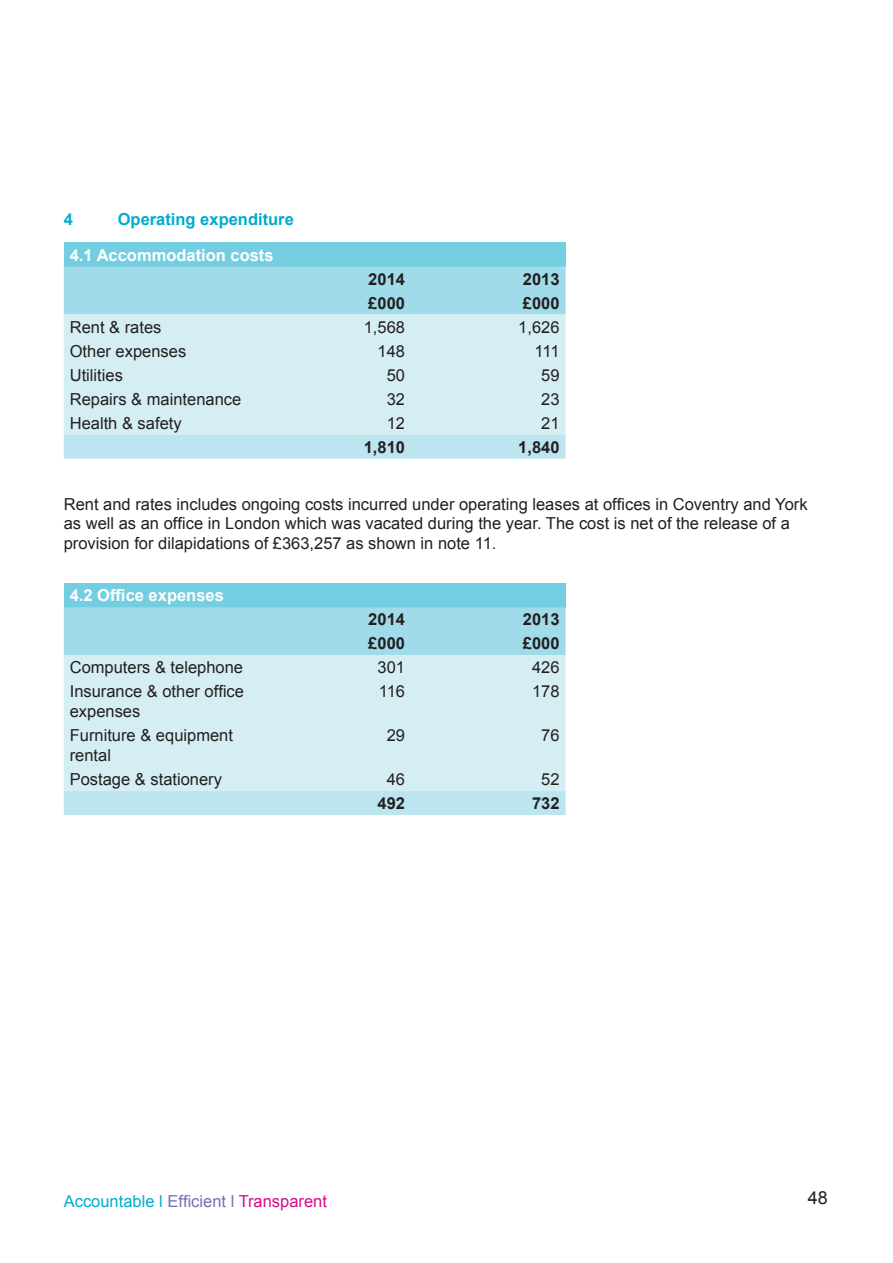
<style>
.page{position:relative;width:893px;height:1263px;background:#fff}
.page>*{position:absolute;margin:0;border:0;box-sizing:border-box;transform-origin:0 0}
.t1{font:18px "Arial";color:#231f20}
.t2{font:16.5px/19.8px "Arial";color:#231f20}
.t3{font:700 16.5px "Arial";color:#231f20}
.t4{font:700 16.5px "Arial";color:#fff}
.t5{font:16.5px "Arial";color:#00accd}
.t6{font:700 16.5px "Arial";color:#00accd}
.s1{color:#7171b4}
.s2{color:#d40d8c}
</style>
<div class="page">
<div style="left:64px;top:242px;width:502px;height:25px;background:#74cee2"></div>
<div style="left:64px;top:267px;width:502px;height:48px;background:#a0dbea"></div>
<div style="left:64px;top:315px;width:502px;height:120px;background:#d5eef4"></div>
<div style="left:64px;top:435px;width:502px;height:24px;background:#bce5ef"></div>
<div style="left:64px;top:583px;width:502px;height:24px;background:#74cee2"></div>
<div style="left:64px;top:607px;width:502px;height:48px;background:#a0dbea"></div>
<div style="left:64px;top:655px;width:502px;height:136px;background:#d5eef4"></div>
<div style="left:64px;top:791px;width:502px;height:24px;background:#bce5ef"></div>
<p class="t6" style="left:64px;top:208px;width:11px">4</p>
<p class="t6" style="left:118px;top:208px;width:178px">Operating expenditure</p>
<p class="t4" style="left:70px;top:244px;width:205px">4.1 Accommodation costs</p>
<p class="t3" style="left:368px;top:268px;width:38px">2014</p>
<p class="t3" style="left:523px;top:268px;width:38px">2013</p>
<p class="t3" style="left:368px;top:292px;width:38px">£000</p>
<p class="t3" style="left:523px;top:292px;width:38px">£000</p>
<p class="t2" style="left:70px;top:317px;width:93px">Rent &amp; rates</p>
<p class="t2" style="left:364px;top:317px;width:43px">1,568</p>
<p class="t2" style="left:518px;top:317px;width:43px">1,626</p>
<p class="t2" style="left:70px;top:341px;width:118px">Other expenses</p>
<p class="t2" style="left:377px;top:341px;width:29px">148</p>
<p class="t2" style="left:534px;top:341px;width:27px">111</p>
<p class="t2" style="left:70px;top:365px;width:55px">Utilities</p>
<p class="t2" style="left:387px;top:365px;width:20px">50</p>
<p class="t2" style="left:541px;top:365px;width:20px">59</p>
<p class="t2" style="left:70px;top:389px;width:173px">Repairs &amp; maintenance</p>
<p class="t2" style="left:387px;top:389px;width:20px">32</p>
<p class="t2" style="left:541px;top:389px;width:20px">23</p>
<p class="t2" style="left:70px;top:413px;width:113px">Health &amp; safety</p>
<p class="t2" style="left:387px;top:413px;width:20px">12</p>
<p class="t2" style="left:541px;top:413px;width:20px">21</p>
<p class="t3" style="left:364px;top:436px;width:43px">1,810</p>
<p class="t3" style="left:518px;top:436px;width:43px">1,840</p>
<p class="t2" style="left:64px;top:494px;width:745px">Rent and rates includes ongoing costs incurred under operating leases at offices in Coventry and York as well as an office in London which was vacated during the year. The cost is net of the release of a provision for dilapidations of £363,257 as shown in note 11.</p>
<p class="t4" style="left:70px;top:585px;width:156px">4.2 Office expenses</p>
<p class="t3" style="left:368px;top:609px;width:38px">2014</p>
<p class="t3" style="left:523px;top:609px;width:38px">2013</p>
<p class="t3" style="left:368px;top:633px;width:38px">£000</p>
<p class="t3" style="left:523px;top:633px;width:38px">£000</p>
<p class="t2" style="left:70px;top:658px;width:175px">Computers &amp; telephone</p>
<p class="t2" style="left:377px;top:658px;width:29px">301</p>
<p class="t2" style="left:532px;top:658px;width:29px">426</p>
<p class="t2" style="left:70px;top:682px;width:176px">Insurance &amp; other office expenses</p>
<p class="t2" style="left:379px;top:682px;width:28px">116</p>
<p class="t2" style="left:532px;top:682px;width:29px">178</p>
<p class="t2" style="left:70px;top:726px;width:165px">Furniture &amp; equipment rental</p>
<p class="t2" style="left:387px;top:726px;width:20px">29</p>
<p class="t2" style="left:541px;top:726px;width:20px">76</p>
<p class="t2" style="left:70px;top:769px;width:154px">Postage &amp; stationery</p>
<p class="t2" style="left:387px;top:769px;width:20px">46</p>
<p class="t2" style="left:541px;top:769px;width:20px">52</p>
<p class="t3" style="left:377px;top:792px;width:29px">492</p>
<p class="t3" style="left:532px;top:792px;width:29px">732</p>
<p class="t5" style="left:64px;top:1190px;width:265px">Accountable l <span class="s1">Efficient l</span> <span class="s2">Transparent</span></p>
<p class="t1" style="left:808px;top:1186px;width:22px">48</p>
</div>
